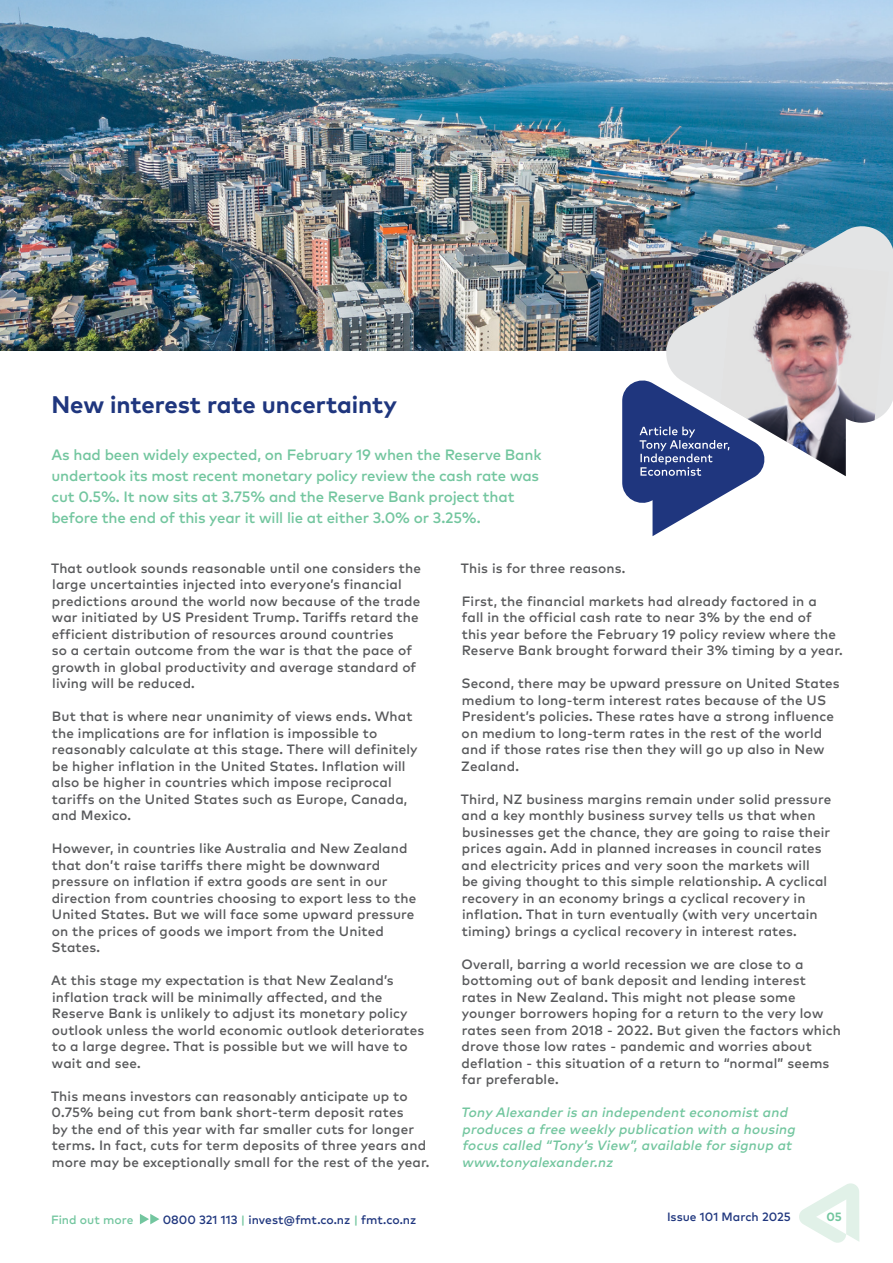
<style>
.page{position:relative;width:893px;height:1263px;background:#fff}
.page>*{position:absolute;margin:0;border:0;box-sizing:border-box;transform-origin:0 0}
.t1{font:700 24px "Mark OT";color:#1f367e}
.t2{font:15px/21px "Mark OT Medium";letter-spacing:-.01em;color:#73c69f}
.t3{font:13.5px/16.5px "Mark OT Medium";letter-spacing:.01em;color:#58595b}
.t4{font:italic 13.5px/16.5px "Mark OT Medium";color:#73c69f}
.t5{font:12px "Mark OT Medium";color:#1f367e}
.t6{font:12px "Mark OT Medium";color:#73c69f}
.t7{font:700 12px "Mark OT";color:#73c69f}
.s1{color:#73c69f}
</style>
<div class="page">
<img style="left:0;top:0;width:893px;height:350px">
<svg style="left:140px;top:1214px;width:19px;height:10px"></svg>
<svg style="left:799px;top:1183px;width:60px;height:60px"></svg>
<img style="left:661px;top:218px;width:232px;height:190px">
<img style="left:720px;top:263px;width:169px;height:213px">
<svg style="left:622px;top:375px;width:146px;height:161px"></svg>
<h1 class="t1" style="left:51px;top:389px;width:347px">New interest rate uncertainty</h1>
<p class="t2" style="left:51px;top:443px;width:492px">As had been widely expected, on February 19 when the Reserve Bank undertook its most recent monetary policy review the cash rate was cut 0.5%. It now sits at 3.75% and the Reserve Bank project that before the end of this year it will lie at either 3.0% or 3.25%.</p>
<p class="t3" style="left:51px;top:559px;width:371px">That outlook sounds reasonable until one considers the large uncertainties injected into everyone’s financial predictions around the world now because of the trade war initiated by US President Trump. Tariffs retard the efficient distribution of resources around countries<br>so a certain outcome from the war is that the pace of growth in global productivity and average standard of living will be reduced.</p>
<p class="t3" style="left:52px;top:708px;width:367px">But that is where near unanimity of views ends. What the implications are for inflation is impossible to reasonably calculate at this stage. There will definitely be higher inflation in the United States. Inflation will also be higher in countries which impose reciprocal tariffs on the United States such as Europe, Canada, and Mexico.</p>
<p class="t3" style="left:52px;top:840px;width:366px">However, in countries like Australia and New Zealand that don’t raise tariffs there might be downward pressure on inflation if extra goods are sent in our direction from countries choosing to export less to the United States. But we will face some upward pressure on the prices of goods we import from the United States.</p>
<p class="t3" style="left:51px;top:972px;width:375px">At this stage my expectation is that New Zealand’s inflation track will be minimally affected, and the Reserve Bank is unlikely to adjust its monetary policy outlook unless the world economic outlook deteriorates to a large degree. That is possible but we will have to wait and see.</p>
<p class="t3" style="left:51px;top:1087px;width:380px">This means investors can reasonably anticipate up to 0.75% being cut from bank short-term deposit rates<br>by the end of this year with far smaller cuts for longer terms. In fact, cuts for term deposits of three years and more may be exceptionally small for the rest of the year.</p>
<p class="t3" style="left:461px;top:559px;width:166px">This is for three reasons.</p>
<p class="t3" style="left:462px;top:592px;width:383px">First, the financial markets had already factored in a<br>fall in the official cash rate to near 3% by the end of<br>this year before the February 19 policy review where the Reserve Bank brought forward their 3% timing by a year.</p>
<p class="t3" style="left:461px;top:675px;width:380px">Second, there may be upward pressure on United States medium to long-term interest rates because of the US President’s policies. These rates have a strong influence on medium to long-term rates in the rest of the world and if those rates rise then they will go up also in New Zealand.</p>
<p class="t3" style="left:461px;top:790px;width:372px">Third, NZ business margins remain under solid pressure and a key monthly business survey tells us that when businesses get the chance, they are going to raise their prices again. Add in planned increases in council rates and electricity prices and very soon the markets will<br>be giving thought to this simple relationship. A cyclical recovery in an economy brings a cyclical recovery in inflation. That in turn eventually (with very uncertain timing) brings a cyclical recovery in interest rates.</p>
<p class="t3" style="left:461px;top:955px;width:381px">Overall, barring a world recession we are close to a bottoming out of bank deposit and lending interest rates in New Zealand. This might not please some younger borrowers hoping for a return to the very low rates seen from 2018 - 2022. But given the factors which drove those low rates - pandemic and worries about deflation - this situation of a return to “normal” seems far preferable.</p>
<p class="t4" style="left:461px;top:1104px;width:339px">Tony Alexander is an independent economist and produces a free weekly publication with a housing focus called “Tony’s View”, available for signup at www.tonyalexander.nz</p>
<p class="t6" style="left:51px;top:1212px;width:84px">Find out more</p>
<p class="t5" style="left:163px;top:1212px;width:255px">0800 321 113 <span class="s1">|</span> invest@fmt.co.nz <span class="s1">|</span> fmt.co.nz</p>
<p class="t5" style="left:667px;top:1209px;width:125px">Issue 101 March 2025</p>
<p class="t7" style="left:826px;top:1209px;width:17px">05</p>
</div>
